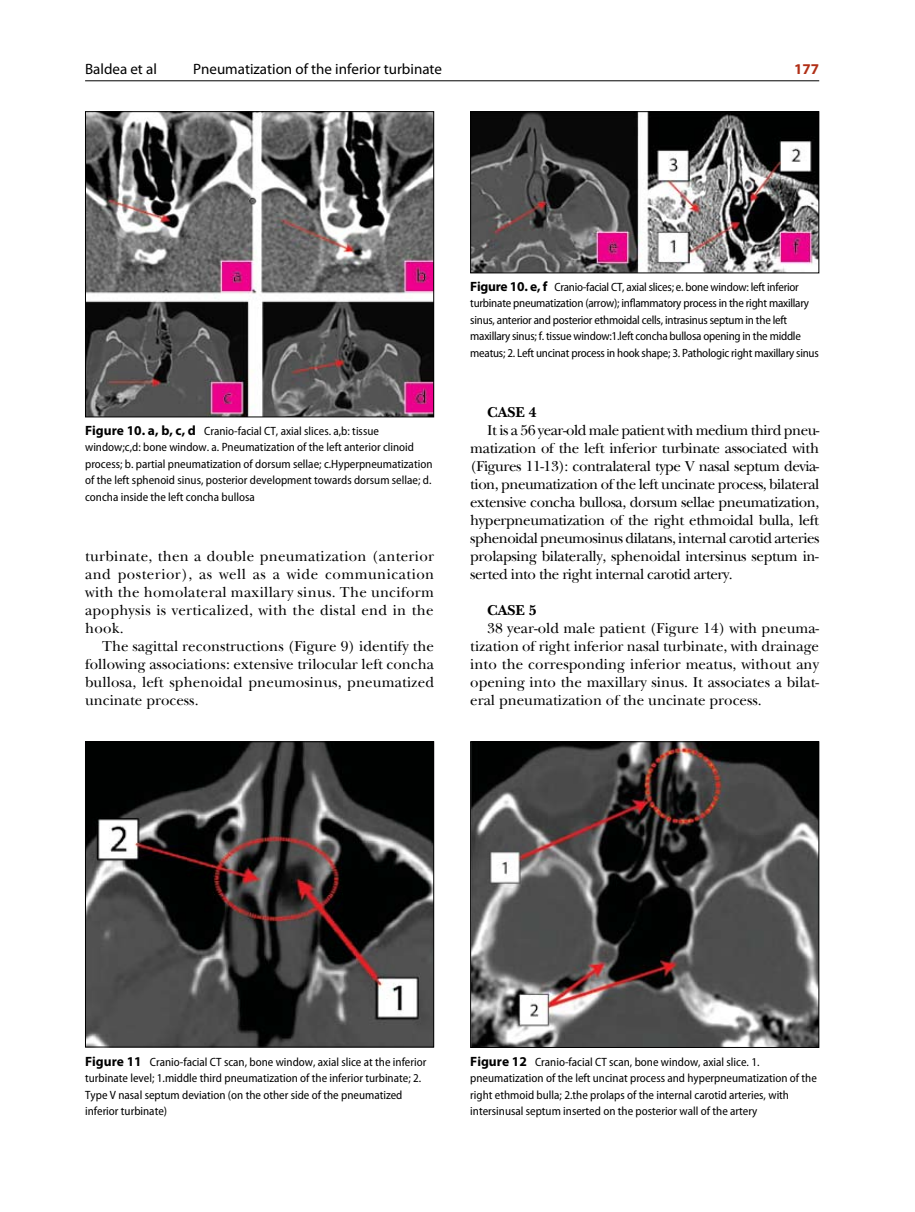
<style>
.page{position:relative;width:915px;height:1212px;background:#fff}
.page>*{position:absolute;margin:0;border:0;box-sizing:border-box;transform-origin:0 0}
.t1{font:15px/18px "Baskerville Std RO";color:#000;text-align:justify}
.t2{font:15px "Myriad Pro";color:#000}
.t3{font:700 15px "Baskerville Std RO";color:#000}
.t4{font:700 15px "Myriad Pro";color:#b12f16}
.t5{font:semi-condensed 12px/16.5px "Myriad Pro";color:#000}
.t6{font:semi-condensed 12px/16.5px "Myriad Pro";letter-spacing:-.02em;color:#000}
.s1{font-weight:700;font-stretch:normal;font-size:13.5px}
</style>
<div class="page">
<hr style="left:85px;top:80px;width:734px;height:1px;background:#000">
<img style="left:87px;top:743px;width:345px;height:302px">
<div style="left:85px;top:741px;width:349px;height:306px;border:1px solid #000"></div>
<img style="left:472px;top:743px;width:345px;height:303px">
<div style="left:470px;top:741px;width:349px;height:307px;border:1px solid #000"></div>
<img style="left:87px;top:113px;width:345px;height:302px">
<div style="left:85px;top:111px;width:349px;height:306px;border:1px solid #000"></div>
<img style="left:472px;top:113px;width:345px;height:158px">
<div style="left:470px;top:111px;width:349px;height:162px;border:1px solid #000"></div>
<p class="t2" style="left:85px;top:61px;width:73px">Baldea et al</p>
<p class="t2" style="left:193px;top:61px;width:250px">Pneumatization of the inferior turbinate</p>
<p class="t4" style="left:794px;top:61px;width:26px">177</p>
<p class="t5" style="left:85px;top:423px;width:349px"><span class="s1">Figure 10. a, b, c, d</span> Cranio-facial CT, axial slices. a,b: tissue window;c,d: bone window. a. Pneumatization of the left anterior clinoid process; b. partial pneumatization of dorsum sellae; c.Hyperpneumatization of the left sphenoid sinus, posterior development towards dorsum sellae; d. concha inside the left concha bullosa</p>
<p class="t1" style="left:85px;top:548px;width:350px">turbinate, then a double pneumatization (anterior and posterior), as well as a wide communication with the homolateral maxillary sinus. The unciform apophysis is verticalized, with the distal end in the hook.</p>
<p class="t1" style="left:85px;top:638px;width:350px;text-indent:17px">The sagittal reconstructions (Figure 9) identify the following associations: extensive trilocular left concha bullosa, left sphenoidal pneumosinus, pneumatized uncinate process.</p>
<p class="t6" style="left:470px;top:279px;width:350px"><span class="s1">Figure 10. e, f</span> Cranio-facial CT, axial slices; e. bone window: left inferior turbinate pneumatization (arrow); inflammatory process in the right maxillary sinus, anterior and posterior ethmoidal cells, intrasinus septum in the left maxillary sinus; f. tissue window:1.left concha bullosa opening in the middle meatus; 2. Left uncinat process in hook shape; 3. Pathologic right maxillary sinus</p>
<p class="t3" style="left:487px;top:404px;width:51px">CASE 4</p>
<p class="t1" style="left:470px;top:422px;width:350px;text-indent:17px">It is a 56 year-old male patient with medium third pneu&shy;matization of the left inferior turbinate associated with (Figures 11-13): contralateral type V nasal septum devia&shy;tion, pneumatization of the left uncinate process, bilateral extensive concha bullosa, dorsum sellae pneumatization, hyperpneumatization of the right ethmoidal bulla, left sphenoidal pneumosinus dilatans, internal carotid arteries prolapsing bilaterally, sphenoidal intersinus septum in&shy;serted into the right internal carotid artery.</p>
<p class="t3" style="left:487px;top:602px;width:51px">CASE 5</p>
<p class="t1" style="left:470px;top:620px;width:350px;text-indent:17px">38 year-old male patient (Figure 14) with pneuma&shy;tization of right inferior nasal turbinate, with drainage into the corresponding inferior meatus, without any opening into the maxillary sinus. It associates a bilat&shy;eral pneumatization of the uncinate process.</p>
<p class="t5" style="left:85px;top:1053px;width:342px"><span class="s1">Figure 11</span> Cranio-facial CT scan, bone window, axial slice at the inferior turbinate level; 1.middle third pneumatization of the inferior turbinate; 2.<br>Type V nasal septum deviation (on the other side of the pneumatized inferior turbinate)</p>
<p class="t5" style="left:470px;top:1053px;width:348px"><span class="s1">Figure 12</span> Cranio-facial CT scan, bone window, axial slice. 1. pneumatization of the left uncinat process and hyperpneumatization of the right ethmoid bulla; 2.the prolaps of the internal carotid arteries, with intersinusal septum inserted on the posterior wall of the artery</p>
</div>
